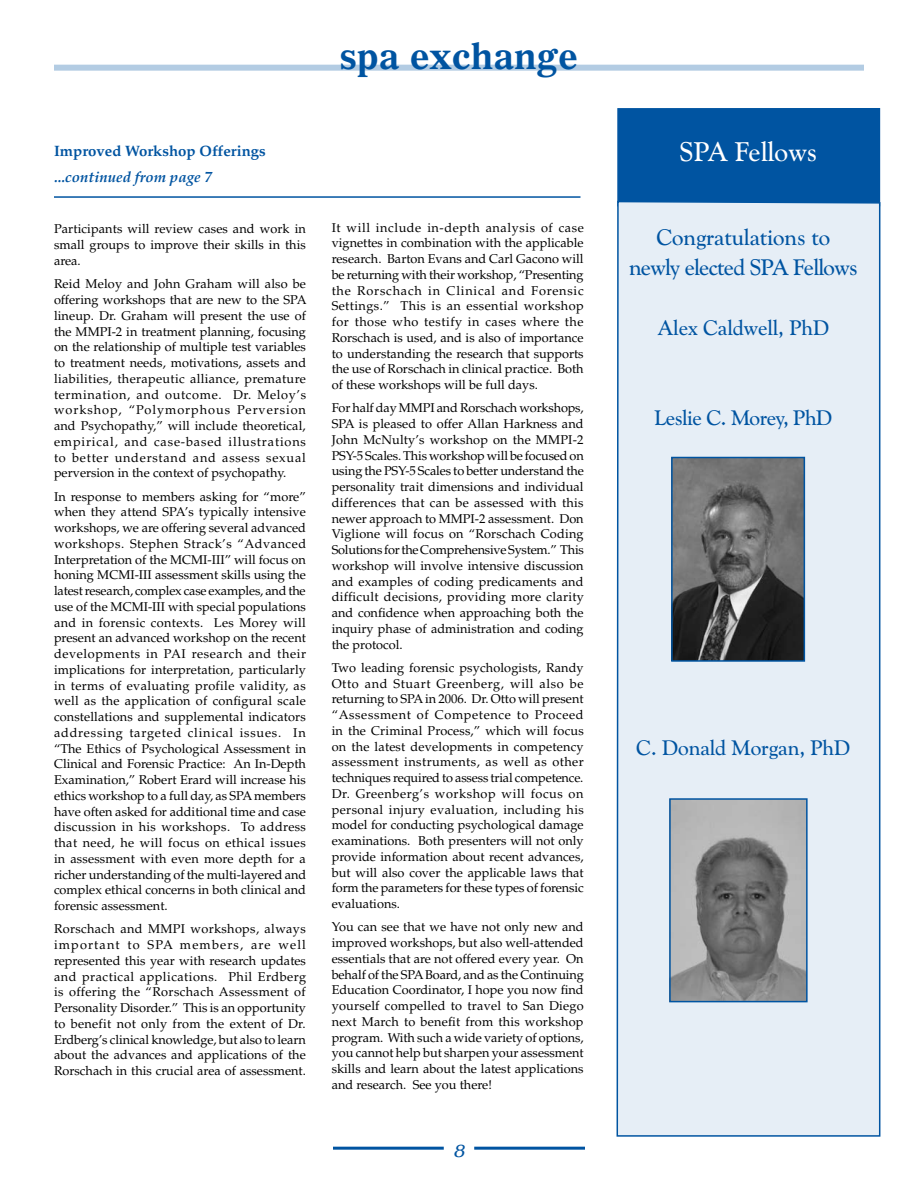
<style>
.page{position:relative;width:918px;height:1188px;background:#fff}
.page>*{position:absolute;margin:0;border:0;box-sizing:border-box;transform-origin:0 0}
.t1{font:700 36px "Gazette LH";color:#0054a1}
.t2{font:27px "Goudy Catalogue BT";color:#fff}
.t3{font:22.5px/30px "Goudy Catalogue BT";letter-spacing:-.03em;color:#0054a1;text-align:center}
.t4{font:21px "Goudy Catalogue BT";color:#0054a1}
.t5{font:21px "Goudy Catalogue BT";letter-spacing:-.02em;color:#0054a1}
.t6{font:700 15px "Palatino";color:#0054a1}
.t7{font:italic 700 15px "Palatino";color:#0054a1}
.t8{font:12.75px/15.8px "Palatino";color:#000;text-align:justify}
</style>
<div class="page">
<div style="left:54px;top:65px;width:810px;height:6px;background:#b3cce3"></div>
<hr style="left:333px;top:1147px;width:111px;height:3px;background:#0054a1">
<hr style="left:474px;top:1147px;width:111px;height:3px;background:#0054a1">
<hr style="left:54px;top:196px;width:526px;height:2px;background:#0054a1">
<div style="left:618px;top:109px;width:261px;height:97px;background:#0054a1"></div>
<div style="left:617px;top:108px;width:263px;height:98px;border:2px solid #0054a1"></div>
<div style="left:616px;top:200px;width:265px;height:937px;background:#e6eef6"></div>
<img style="left:674px;top:460px;width:128px;height:199px">
<div style="left:671px;top:457px;width:134px;height:205px;border:2px solid #0054a1"></div>
<img style="left:672px;top:801px;width:133px;height:198px">
<div style="left:669px;top:798px;width:139px;height:204px;border:2px solid #0054a1"></div>
<h1 class="t1" style="left:340px;top:34px;width:240px">spa exchange</h1>
<p class="t6" style="left:54px;top:142px;width:213px">Improved Workshop Offerings</p>
<p class="t7" style="left:54px;top:168px;width:160px">...continued from page 7</p>
<p class="t8" style="left:54px;top:222px;width:253px">Participants will review cases and work in small groups to improve their skills in this area.</p>
<p class="t8" style="left:54px;top:276px;width:254px">Reid Meloy and John Graham will also be offering workshops that are new to the SPA lineup. Dr. Graham will present the use of the MMPI-2 in treatment planning, focusing on the relationship of multiple test variables to treatment needs, motivations, assets and liabilities, therapeutic alliance, premature termination, and outcome. Dr. Meloy’s workshop, “Polymorphous Perversion and Psychopathy,” will include theoretical, empirical, and case-based illustrations to better understand and assess sexual perversion in the context of psychopathy.</p>
<p class="t8" style="left:54px;top:489px;width:254px">In response to members asking for “more” when they attend SPA’s typically intensive workshops, we are offering several advanced workshops. Stephen Strack’s “Advanced Interpretation of the MCMI-III” will focus on honing MCMI-III assessment skills using the latest research, complex case examples, and the use of the MCMI-III with special populations and in forensic contexts. Les Morey will present an advanced workshop on the recent developments in PAI research and their implications for interpretation, particularly in terms of evaluating profile validity, as well as the application of configural scale constellations and supplemental indicators addressing targeted clinical issues. In “The Ethics of Psychological Assessment in Clinical and Forensic Practice: An In-Depth Examination,” Robert Erard will increase his ethics workshop to a full day, as SPA members have often asked for additional time and case discussion in his workshops. To address that need, he will focus on ethical issues in assessment with even more depth for a richer understanding of the multi-layered and complex ethical concerns in both clinical and forensic assessment.</p>
<p class="t8" style="left:54px;top:921px;width:254px">Rorschach and MMPI workshops, always important to SPA members, are well represented this year with research updates and practical applications. Phil Erdberg is offering the “Rorschach Assessment of Personality Disorder.” This is an opportunity to benefit not only from the extent of Dr.<br>Erdberg’s clinical knowledge, but also to learn about the advances and applications of the Rorschach in this crucial area of assessment.</p>
<p class="t8" style="left:332px;top:220px;width:254px">It will include in-depth analysis of case vignettes in combination with the applicable research. Barton Evans and Carl Gacono will be returning with their workshop, “Presenting the Rorschach in Clinical and Forensic Settings.” This is an essential workshop for those who testify in cases where the Rorschach is used, and is also of importance to understanding the research that supports the use of Rorschach in clinical practice. Both of these workshops will be full days.</p>
<p class="t8" style="left:332px;top:400px;width:254px">For half day MMPI and Rorschach workshops, SPA is pleased to offer Allan Harkness and John McNulty’s workshop on the MMPI-2<br>PSY-5 Scales. This workshop will be focused on using the PSY-5 Scales to better understand the personality trait dimensions and individual differences that can be assessed with this newer approach to MMPI-2 assessment. Don Viglione will focus on “Rorschach Coding Solutions for the Comprehensive System.” This workshop will involve intensive discussion and examples of coding predicaments and difficult decisions, providing more clarity and confidence when approaching both the inquiry phase of administration and coding the protocol.</p>
<p class="t8" style="left:332px;top:660px;width:254px">Two leading forensic psychologists, Randy Otto and Stuart Greenberg, will also be returning to SPA in 2006. Dr. Otto will present “Assessment of Competence to Proceed in the Criminal Process,” which will focus on the latest developments in competency assessment instruments, as well as other techniques required to assess trial competence.<br>Dr. Greenberg’s workshop will focus on personal injury evaluation, including his model for conducting psychological damage examinations. Both presenters will not only provide information about recent advances, but will also cover the applicable laws that form the parameters for these types of forensic evaluations.</p>
<p class="t8" style="left:332px;top:920px;width:254px">You can see that we have not only new and improved workshops, but also well-attended essentials that are not offered every year. On behalf of the SPA Board, and as the Continuing Education Coordinator, I hope you now find yourself compelled to travel to San Diego next March to benefit from this workshop program. With such a wide variety of options, you cannot help but sharpen your assessment skills and learn about the latest applications and research. See you there!</p>
<h2 class="t2" style="left:679px;top:135px;width:139px">SPA Fellows</h2>
<h3 class="t3" style="left:629px;top:222px;width:230px">Congratulations to newly elected SPA Fellows</h3>
<h3 class="t4" style="left:657px;top:315px;width:173px">Alex Caldwell, PhD</h3>
<h3 class="t5" style="left:654px;top:405px;width:179px">Leslie C. Morey, PhD</h3>
<h3 class="t4" style="left:636px;top:735px;width:215px">C. Donald Morgan, PhD</h3>
</div>
